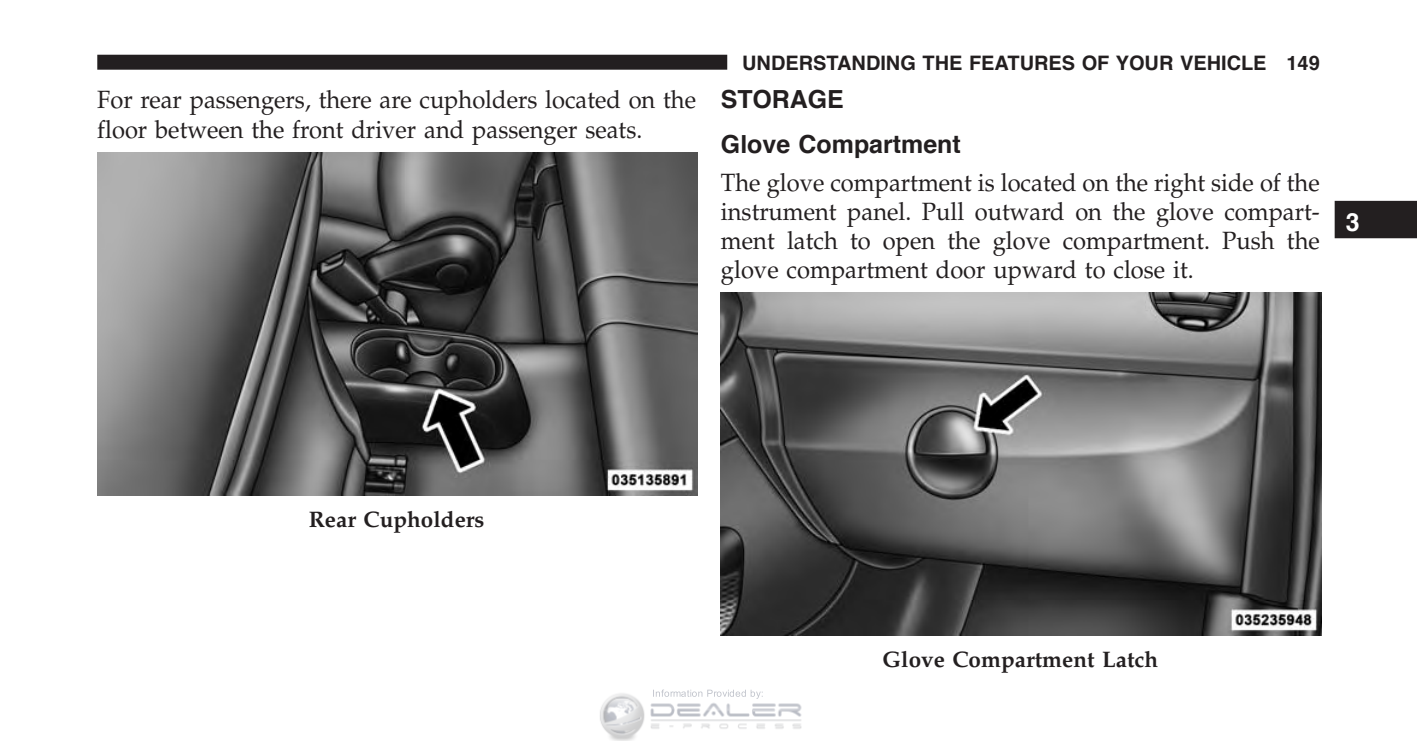
<style>
.page{position:relative;width:1417px;height:741px;background:#fff}
.page>*{position:absolute;margin:0;border:0;box-sizing:border-box;transform-origin:0 0}
.t1{font:25px/29.2px "Palatino";color:#231f20;scale:.95 1}
.t2{font:700 25px/45px "Helvetica";color:#231f20}
.t3{font:700 25px "Helvetica";color:#fff}
.t4{font:700 22.5px "Palatino";color:#231f20}
.t5{font:700 20px "Helvetica";color:#231f20}
</style>
<div class="page">
<div style="left:1335px;top:201px;width:82px;height:37px;background:#231f20"></div>
<img style="left:97px;top:153px;width:600px;height:342px">
<img style="left:721px;top:293px;width:600px;height:342px">
<div style="left:97px;top:55px;width:630px;height:15px;background:#231f20"></div>
<img style="left:600px;top:689px;width:202px;height:52px">
<p class="t5" style="left:742px;top:54px;width:579px">UNDERSTANDING THE FEATURES OF YOUR VEHICLE 149</p>
<p class="t1" style="left:97px;top:85px;width:632px;line-height:30px">For rear passengers, there are cupholders located on the floor between the front driver and passenger seats.</p>
<p class="t2" style="left:721px;top:79px;width:241px">STORAGE<br>Glove Compartment</p>
<p class="t1" style="left:721px;top:168px;width:632px;text-align:justify">The glove compartment is located on the right side of the instrument panel. Pull outward on the glove compart&shy;ment latch to open the glove compartment. Push the glove compartment door upward to close it.</p>
<p class="t3" style="left:1346px;top:211px;width:15px">3</p>
<p class="t4" style="left:309px;top:506px;width:177px">Rear Cupholders</p>
<p class="t4" style="left:882px;top:646px;width:277px">Glove Compartment Latch</p>
</div>
